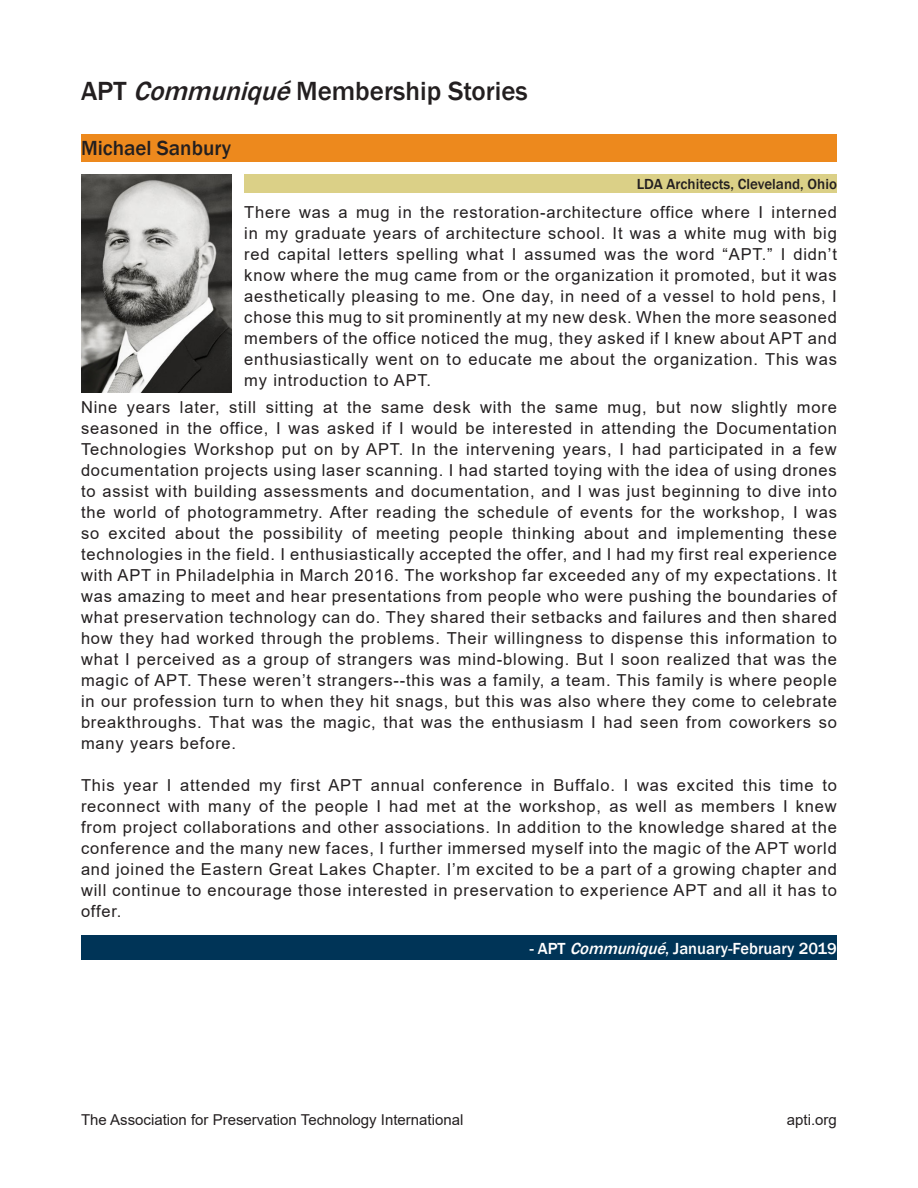
<style>
.page{position:relative;width:918px;height:1188px;background:#fff}
.page>*{position:absolute;margin:0;border:0;box-sizing:border-box;transform-origin:0 0}
.t1{font:500 27px "Franklin Gothic";color:#231f20}
.t2{font:500 21px "Franklin Gothic";color:#231f20}
.t3{font:16.5px/21px "Arial";letter-spacing:.05em;color:#231f20;text-align:justify}
.t4{font:500 16.5px "Franklin Gothic";color:#fff}
.t5{font:15px "Arial";color:#231f20}
.t6{font:500 15px "Franklin Gothic";color:#231f20}
.s1{font-style:italic}
</style>
<div class="page">
<img style="left:81px;top:174px;width:150px;height:218px">
<div style="left:81px;top:134px;width:756px;height:27px;background:#ed891d"></div>
<div style="left:244px;top:174px;width:593px;height:19px;background:#dbd087"></div>
<div style="left:81px;top:936px;width:756px;height:24px;background:#003457"></div>
<h1 class="t1" style="left:81px;top:74px;width:448px">APT <span class="s1">Communiqué</span>Membership Stories</h1>
<p class="t2" style="left:81px;top:135px;width:152px">Michael Sanbury</p>
<p class="t6" style="left:637px;top:175px;width:202px">LDA Architects, Cleveland, Ohio</p>
<p class="t3" style="left:244px;top:202px;width:594px">There was a mug in the restoration-architecture office where I interned in my graduate years of architecture school. It was a white mug with big red capital letters spelling what I assumed was the word “APT.” I didn’t know where the mug came from or the organization it promoted, but it was aesthetically pleasing to me. One day, in need of a vessel to hold pens, I chose this mug to sit prominently at my new desk. When the more seasoned members of the office noticed the mug, they asked if I knew about APT and enthusiastically went on to educate me about the organization. This was my introduction to APT.</p>
<p class="t3" style="left:81px;top:397px;width:758px">Nine years later, still sitting at the same desk with the same mug, but now slightly more seasoned in the office, I was asked if I would be interested in attending the Documentation Technologies Workshop put on by APT. In the intervening years, I had participated in a few documentation projects using laser scanning. I had started toying with the idea of using drones to assist with building assessments and documentation, and I was just beginning to dive into the world of photogrammetry. After reading the schedule of events for the workshop, I was so excited about the possibility of meeting people thinking about and implementing these technologies in the field. I enthusiastically accepted the offer, and I had my first real experience with APT in Philadelphia in March 2016. The workshop far exceeded any of my expectations. It was amazing to meet and hear presentations from people who were pushing the boundaries of what preservation technology can do. They shared their setbacks and failures and then shared how they had worked through the problems. Their willingness to dispense this information to what I perceived as a group of strangers was mind-blowing. But I soon realized that was the magic of APT. These weren’t strangers--this was a family, a team. This family is where people in our profession turn to when they hit snags, but this was also where they come to celebrate breakthroughs. That was the magic, that was the enthusiasm I had seen from coworkers so many years before.</p>
<p class="t3" style="left:81px;top:775px;width:757px">This year I attended my first APT annual conference in Buffalo. I was excited this time to reconnect with many of the people I had met at the workshop, as well as members I knew from project collaborations and other associations. In addition to the knowledge shared at the conference and the many new faces, I further immersed myself into the magic of the APT world and joined the Eastern Great Lakes Chapter. I’m excited to be a part of a growing chapter and will continue to encourage those interested in preservation to experience APT and all it has to offer.</p>
<p class="t4" style="left:530px;top:938px;width:309px">- APT <span class="s1">Communiqué</span>, January-February 2019</p>
<p class="t5" style="left:81px;top:1110px;width:384px">The Association for Preservation Technology International</p>
<p class="t5" style="left:787px;top:1110px;width:52px">apti.org</p>
</div>
